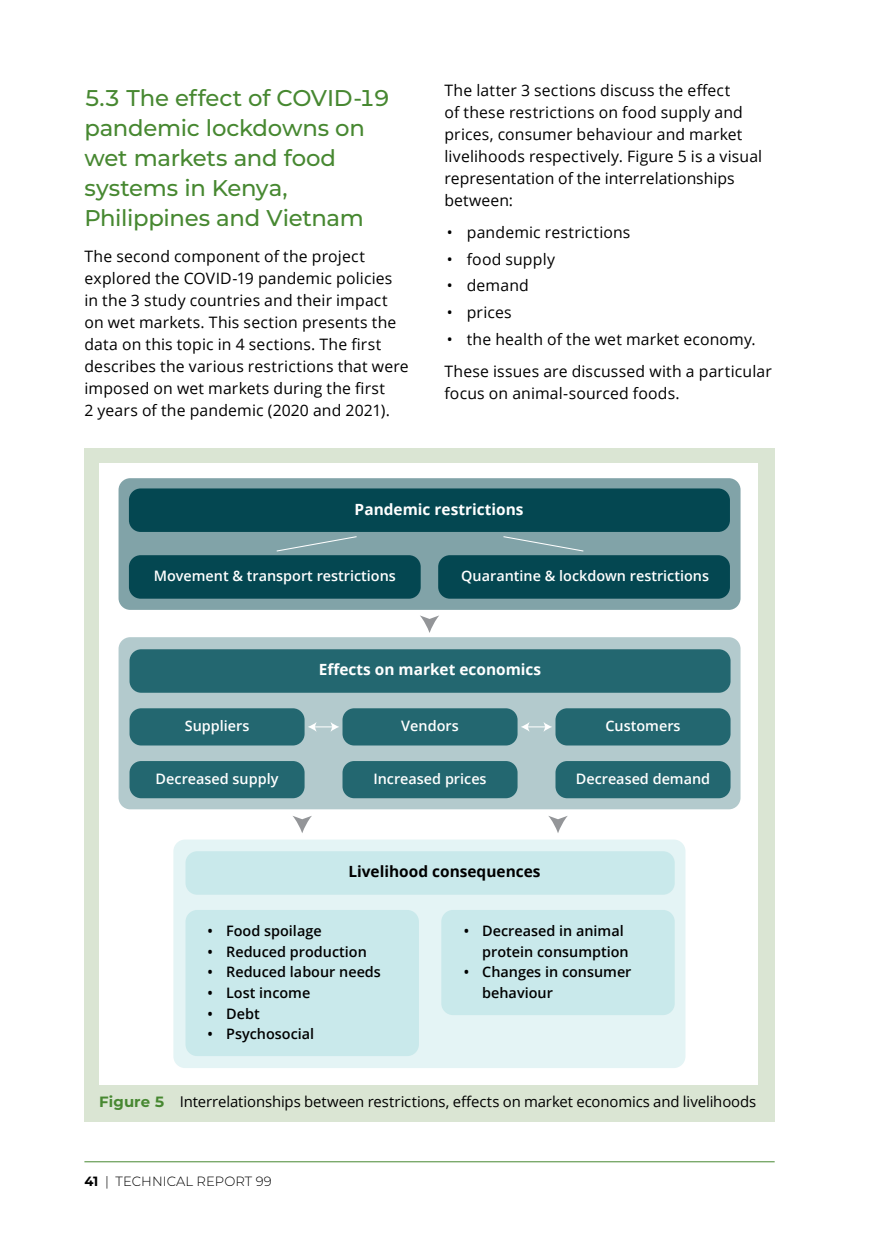
<style>
.page{position:relative;width:874px;height:1241px;background:#fff}
.page>*{position:absolute;margin:0;border:0;box-sizing:border-box;transform-origin:0 0}
.Heading_2{font:500 22.75px/29.8px "Montserrat";letter-spacing:-.01em;color:#478831}
.BulletLast{font:15.75px/21.9px "Open Sans";letter-spacing:.01em;color:#000}
.Bullet{font:15.75px "Open Sans";letter-spacing:.01em;color:#000}
.t1{font:700 15.4px "Open Sans";color:#fff}
.t2{font:700 15.4px "Open Sans";color:#000}
.FigureTitle{font:14.88px "Open Sans";letter-spacing:-.005em;color:#000}
.t3{font:600 14.35px/20.7px "Open Sans";color:#000}
.t4{font:600 14.35px "Open Sans";color:#fff}
.t5{font:300 13.47px "Montserrat";letter-spacing:.005em;color:#000}
.s1{font-family:"Montserrat";font-weight:700;color:#478831}
.s2{font-weight:700}
</style>
<div class="page">
<hr style="left:84px;top:1161px;width:690px;height:1px;background:#478831">
<div style="left:84px;top:448px;width:690px;height:673px;background:#dae5d3"></div>
<div style="left:99px;top:463px;width:658px;height:621px;background:#fff"></div>
<div style="left:118px;top:637px;width:622px;height:172px;background:#b3cacd;border-radius:12px"></div>
<div style="left:118px;top:478px;width:622px;height:131px;background:#81a3a8;border-radius:12px"></div>
<div style="left:129px;top:488px;width:600px;height:44px;background:#044751;border-radius:12px"></div>
<div style="left:129px;top:649px;width:601px;height:43px;background:#236770;border-radius:12px"></div>
<div style="left:129px;top:708px;width:175px;height:37px;background:#236770;border-radius:12px"></div>
<div style="left:342px;top:708px;width:175px;height:37px;background:#236770;border-radius:12px"></div>
<div style="left:555px;top:708px;width:175px;height:37px;background:#236770;border-radius:12px"></div>
<div style="left:129px;top:761px;width:175px;height:37px;background:#236770;border-radius:12px"></div>
<div style="left:342px;top:761px;width:175px;height:37px;background:#236770;border-radius:12px"></div>
<div style="left:555px;top:761px;width:175px;height:37px;background:#236770;border-radius:12px"></div>
<svg style="left:293px;top:816px;width:19px;height:17px"></svg>
<svg style="left:308px;top:722px;width:31px;height:9px"></svg>
<svg style="left:521px;top:722px;width:31px;height:9px"></svg>
<div style="left:129px;top:555px;width:291px;height:43px;background:#044751;border-radius:12px"></div>
<div style="left:438px;top:555px;width:291px;height:43px;background:#044751;border-radius:12px"></div>
<svg style="left:276px;top:536px;width:81px;height:16px"></svg>
<svg style="left:503px;top:536px;width:81px;height:16px"></svg>
<div style="left:173px;top:839px;width:512px;height:228px;background:#e4f4f5;border-radius:12px"></div>
<div style="left:185px;top:851px;width:489px;height:43px;background:#c9e9eb;border-radius:12px"></div>
<div style="left:185px;top:909px;width:233px;height:146px;background:#c9e9eb;border-radius:12px"></div>
<div style="left:441px;top:909px;width:233px;height:105px;background:#c9e9eb;border-radius:12px"></div>
<svg style="left:548px;top:816px;width:19px;height:17px"></svg>
<svg style="left:420px;top:615px;width:19px;height:18px"></svg>
<h2 class="Heading_2" style="left:84px;top:82px;width:307px">5.3 The effect of COVID-19 pandemic lockdowns on wet markets and food systems in Kenya,<br>Philippines and Vietnam</h2>
<p class="BulletLast" style="left:84px;top:245px;width:326px">The second component of the project explored the COVID-19 pandemic policies in the 3 study countries and their impact on wet markets. This section presents the data on this topic in 4 sections. The first describes the various restrictions that were imposed on wet markets during the first<br>2 years of the pandemic (2020 and 2021).</p>
<p class="BulletLast" style="left:444px;top:79px;width:319px">The latter 3 sections discuss the effect<br>of these restrictions on food supply and prices, consumer behaviour and market livelihoods respectively. Figure 5 is a visual representation of the interrelationships between:</p>
<p class="Bullet" style="left:446px;top:221px;width:185px">• pandemic restrictions</p>
<p class="Bullet" style="left:446px;top:248px;width:109px">• food supply</p>
<p class="Bullet" style="left:446px;top:275px;width:83px">• demand</p>
<p class="Bullet" style="left:446px;top:302px;width:66px">• prices</p>
<p class="BulletLast" style="left:446px;top:328px;width:310px">• the health of the wet market economy.</p>
<p class="BulletLast" style="left:444px;top:360px;width:329px">These issues are discussed with a particular focus on animal-sourced foods.</p>
<p class="t1" style="left:354px;top:498px;width:170px">Pandemic restrictions</p>
<p class="t4" style="left:154px;top:566px;width:243px">Movement &amp; transport restrictions</p>
<p class="t4" style="left:461px;top:566px;width:249px">Quarantine &amp; lockdown restrictions</p>
<p class="t1" style="left:318px;top:658px;width:224px">Effects on market economics</p>
<p class="t4" style="left:185px;top:715px;width:66px">Suppliers</p>
<p class="t4" style="left:401px;top:715px;width:59px">Vendors</p>
<p class="t4" style="left:605px;top:715px;width:76px">Customers</p>
<p class="t4" style="left:155px;top:768px;width:124px">Decreased supply</p>
<p class="t4" style="left:373px;top:768px;width:115px">Increased prices</p>
<p class="t4" style="left:575px;top:768px;width:136px">Decreased demand</p>
<p class="t2" style="left:348px;top:860px;width:193px">Livelihood consequences</p>
<p class="t3" style="left:207px;top:920px;width:115px">• Food spoilage</p>
<p class="t3" style="left:207px;top:940px;width:161px">• Reduced production</p>
<p class="t3" style="left:207px;top:961px;width:175px">• Reduced labour needs</p>
<p class="t3" style="left:207px;top:981px;width:104px">• Lost income</p>
<p class="t3" style="left:207px;top:1002px;width:53px">• Debt</p>
<p class="t3" style="left:207px;top:1023px;width:108px">• Psychosocial</p>
<p class="t3" style="left:482px;top:920px;width:148px;text-indent:-19px">• Decreased in animal protein consumption</p>
<p class="t3" style="left:482px;top:961px;width:151px;text-indent:-19px">• Changes in consumer behaviour</p>
<p class="FigureTitle" style="left:99px;top:1090px;width:658px"><span class="s1">Figure 5</span> Interrelationships between restrictions, effects on market economics and livelihoods</p>
<p class="t5" style="left:84px;top:1171px;width:189px"><span class="s2">41</span> | TECHNICAL REPORT 99</p>
</div>
